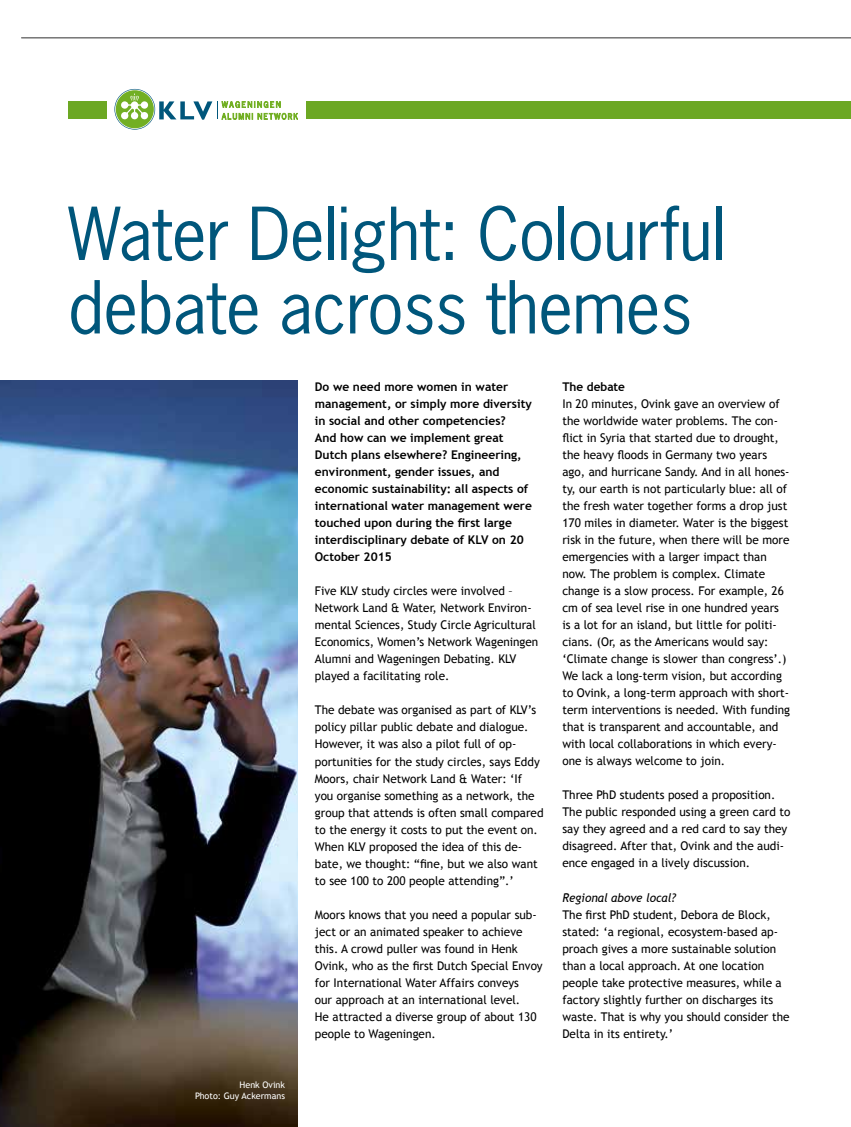
<style>
.page{position:relative;width:851px;height:1127px;background:#fff}
.page>*{position:absolute;margin:0;border:0;box-sizing:border-box;transform-origin:0 0}
.t1{font:68.55px/73.5px "News Gothic Std";letter-spacing:-.01em;color:#00567b}
.t2{font:12px/17px "Trebuchet MS";color:#000}
.t3{font:700 12px/17px "Trebuchet MS";color:#000}
.t4{font:italic 12px "Trebuchet MS";color:#000}
.t5{font:9px/10.8px "Trebuchet MS";color:#fff;text-align:right}
</style>
<div class="page">
<svg style="left:21px;top:37px;width:829px;height:2px;background:#969696"></svg>
<div style="left:306px;top:102px;width:544px;height:17px;background:#6ca823"></div>
<svg style="left:114px;top:89px;width:184px;height:41px"></svg>
<div style="left:68px;top:102px;width:39px;height:17px;background:#6ca823"></div>
<img style="left:0;top:381px;width:298px;height:746px">
<h1 class="t1" style="left:68px;top:197px;width:658px">Water Delight: Colourful debate across themes</h1>
<p class="t5" style="left:195px;top:1079px;width:91px">Henk Ovink<br>Photo: Guy Ackermans</p>
<p class="t3" style="left:315px;top:378px;width:218px">Do we need more women in water management, or simply more diversity in social and other competencies?<br>And how can we implement great Dutch plans elsewhere? Engineering, environment, gender issues, and economic sustainability: all aspects of international water management were touched upon during the first large interdisciplinary debate of KLV on 20<br>October 2015</p>
<p class="t2" style="left:315px;top:583px;width:225px">Five KLV study circles were involved – Network Land &amp; Water, Network Environ&shy;mental Sciences, Study Circle Agricultural Economics, Women’s Network Wageningen Alumni and Wageningen Debating. KLV played a facilitating role.</p>
<p class="t2" style="left:315px;top:702px;width:230px">The debate was organised as part of KLV’s policy pillar public debate and dialogue.<br>However, it was also a pilot full of op&shy;portunities for the study circles, says Eddy Moors, chair Network Land &amp; Water: ‘If you organise something as a network, the group that attends is often small compared to the energy it costs to put the event on.<br>When KLV proposed the idea of this de&shy;bate, we thought: “fine, but we also want to see 100 to 200 people attending”.’</p>
<p class="t2" style="left:315px;top:906px;width:229px">Moors knows that you need a popular sub&shy;ject or an animated speaker to achieve this. A crowd puller was found in Henk Ovink, who as the first Dutch Special Envoy for International Water Affairs conveys<br>our approach at an international level.<br>He attracted a diverse group of about 130 people to Wageningen.</p>
<p class="t3" style="left:562px;top:378px;width:64px">The debate</p>
<p class="t2" style="left:562px;top:396px;width:229px">In 20 minutes, Ovink gave an overview of the worldwide water problems. The con&shy;flict in Syria that started due to drought, the heavy floods in Germany two years ago, and hurricane Sandy. And in all hones&shy;ty, our earth is not particularly blue: all of the fresh water together forms a drop just 170 miles in diameter. Water is the biggest risk in the future, when there will be more emergencies with a larger impact than now. The problem is complex. Climate change is a slow process. For example, 26 cm of sea level rise in one hundred years is a lot for an island, but little for politi&shy;cians. (Or, as the Americans would say: ‘Climate change is slower than congress’.)<br>We lack a long-term vision, but according to Ovink, a long-term approach with short&shy;term interventions is needed. With funding that is transparent and accountable, and with local collaborations in which every&shy;one is always welcome to join.</p>
<p class="t2" style="left:562px;top:787px;width:229px">Three PhD students posed a proposition.<br>The public responded using a green card to say they agreed and a red card to say they disagreed. After that, Ovink and the audi&shy;ence engaged in a lively discussion.</p>
<p class="t4" style="left:562px;top:890px;width:115px">Regional above local?</p>
<p class="t2" style="left:562px;top:906px;width:228px">The first PhD student, Debora de Block, stated: ‘a regional, ecosystem-based ap&shy;proach gives a more sustainable solution than a local approach. At one location people take protective measures, while a factory slightly further on discharges its waste. That is why you should consider the Delta in its entirety.’</p>
</div>
